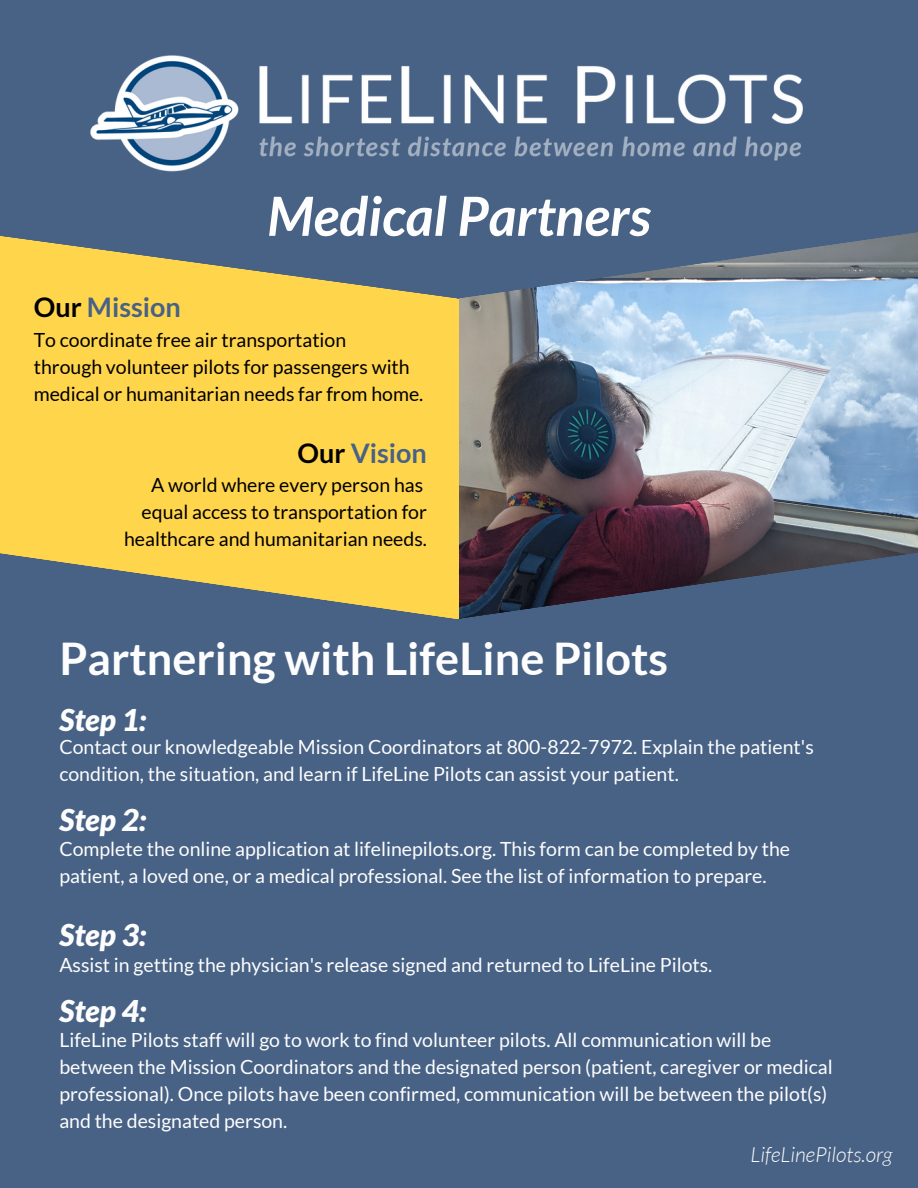
<style>
.page{position:relative;width:918px;height:1188px;background:#486285}
.page>*{position:absolute;margin:0;border:0;box-sizing:border-box;transform-origin:0 0}
.t1{font:italic 700 54px "Lato";color:#fdfdfe}
.t2{font:700 45px "Lato";color:#fdfdfe}
.t3{font:italic 900 30px "Lato";color:#fdfdfe}
.t4{font:700 27px "Lato";color:#486285}
.t5{font:italic 300 21px "Lato";color:#fdfdfe}
.t6{font:19.5px/27px "Lato";color:#fdfdfe}
.t7{font:19.5px/27px "Lato";color:#000}
.s1{color:#000}
</style>
<div class="page">
<svg style="left:0;top:236px;width:459px;height:292px;background:#eeca51"></svg>
<img style="left:459px;top:299px;width:459px;height:221px">
<svg style="left:418px;top:232px;width:500px;height:67px"></svg>
<img style="left:90px;top:55px;width:713px;height:117px">
<svg style="left:410px;top:520px;width:508px;height:84px"></svg>
<svg style="left:0;top:528px;width:560px;height:91px;fill:#ffd54c"></svg>
<h1 class="t1" style="left:267px;top:183px;width:385px">Medical Partners</h1>
<h3 class="t4" style="left:34px;top:291px;width:149px"><span class="s1">Our</span> Mission</h3>
<p class="t7" style="left:34px;top:326px;width:391px">To coordinate free air transportation<br>through volunteer pilots for passengers with medical or humanitarian needs far from home.</p>
<h3 class="t4" style="left:298px;top:436px;width:131px"><span class="s1">Our</span> Vision</h3>
<p class="t7" style="left:124px;top:471px;width:304px;text-align:right">A world where every person has equal access to transportation for healthcare and humanitarian needs.</p>
<h2 class="t2" style="left:59px;top:630px;width:610px">Partnering with LifeLine Pilots</h2>
<h3 class="t3" style="left:59px;top:701px;width:88px">Step 1:</h3>
<p class="t6" style="left:59px;top:733px;width:756px">Contact our knowledgeable Mission Coordinators at 800-822-7972. Explain the patient's condition, the situation, and learn if LifeLine Pilots can assist your patient.</p>
<h3 class="t3" style="left:59px;top:801px;width:88px">Step 2:</h3>
<p class="t6" style="left:59px;top:835px;width:732px">Complete the online application at lifelinepilots.org. This form can be completed by the patient, a loved one, or a medical professional. See the list of information to prepare.</p>
<h3 class="t3" style="left:59px;top:917px;width:88px">Step 3:</h3>
<p class="t6" style="left:59px;top:951px;width:655px">Assist in getting the physician's release signed and returned to LifeLine Pilots.</p>
<h3 class="t3" style="left:59px;top:992px;width:88px">Step 4:</h3>
<p class="t6" style="left:59px;top:1026px;width:775px">LifeLine Pilots staff will go to work to find volunteer pilots. All communication will be between the Mission Coordinators and the designated person (patient, caregiver or medical professional). Once pilots have been confirmed, communication will be between the pilot(s) and the designated person.</p>
<p class="t5" style="left:751px;top:1142px;width:143px">LifeLinePilots.org</p>
</div>
